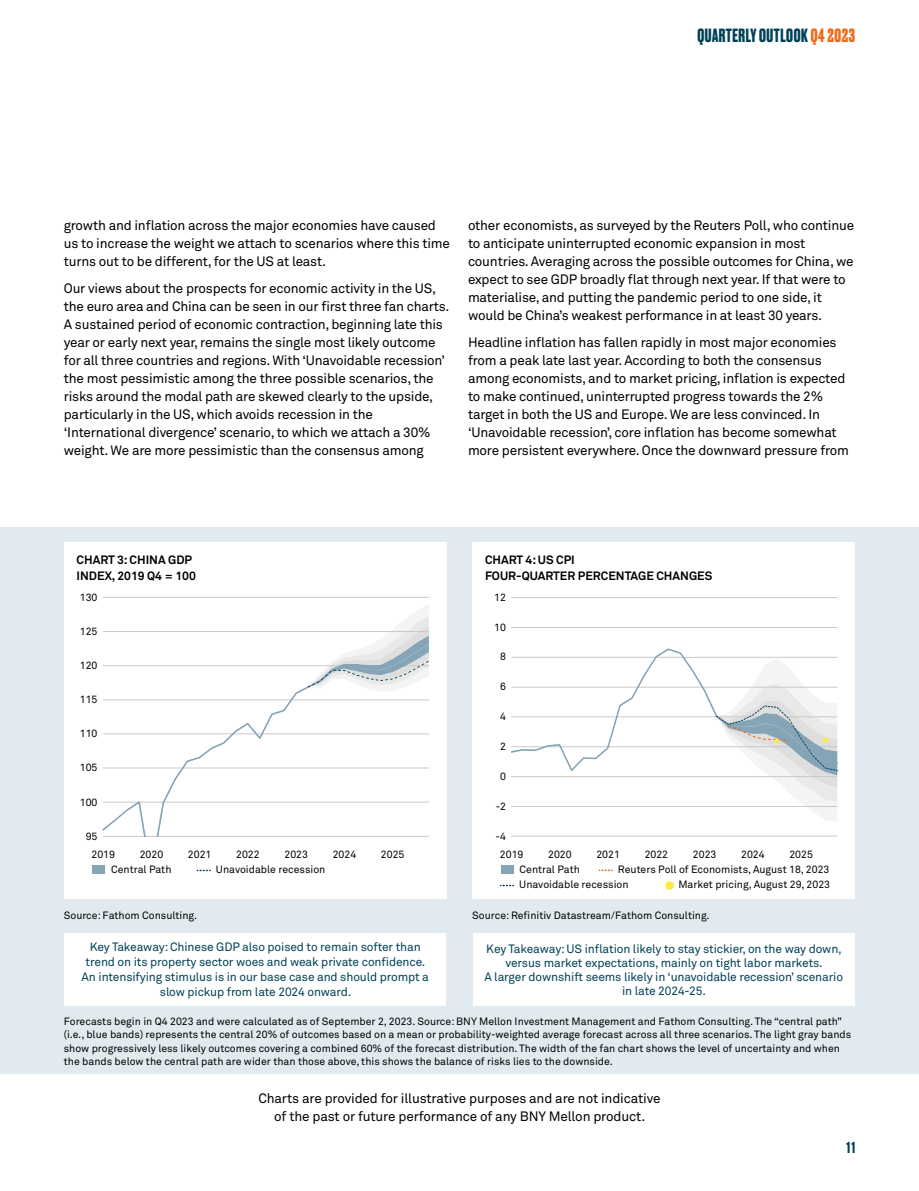
<style>
.page{position:relative;width:919px;height:1191px;background:#fff}
.page>*{position:absolute;margin:0;border:0;box-sizing:border-box;transform-origin:0 0}
.t1{font:700 18px "Druk";letter-spacing:.03em;color:#004157}
.t2{font:700 15px "Druk";color:#004157}
.t3{font:13.5px/18px "Akkurat Pro";letter-spacing:-.015em;color:#000}
.t4{font:12px/14.2px "Akkurat Pro";letter-spacing:-.01em;color:#004157;text-align:center}
.t5{font:700 12px/16.5px "Akkurat Pro";color:#000}
.t6{font:10.5px/13.5px "Akkurat Pro";color:#000}
.t7{font:10.5px "Akkurat Pro";color:#010202}
.s1{color:#ed6a16}
</style>
<div class="page">
<div style="left:0;top:527px;width:918px;height:547px;background:#e1ebef"></div>
<div style="left:472px;top:542px;width:383px;height:356px;background:#fff"></div>
<svg style="left:500px;top:884px;width:14px;height:2px"></svg>
<div style="left:501px;top:865px;width:12px;height:9px;background:#85a5b7"></div>
<svg style="left:599px;top:869px;width:13px;height:2px"></svg>
<div style="left:665px;top:881px;width:8px;height:8px;background:#ffea43;border-radius:50%"></div>
<hr style="left:511px;top:835px;width:326px;height:1px;background:#cbc9c8">
<hr style="left:511px;top:627px;width:326px;height:1px;background:#cbc9c8">
<hr style="left:511px;top:597px;width:326px;height:1px;background:#cbc9c8">
<svg style="left:511px;top:801px;width:326px;height:20px"></svg>
<svg style="left:785px;top:788px;width:52px;height:13px"></svg>
<svg style="left:770px;top:775px;width:67px;height:13px"></svg>
<hr style="left:511px;top:776px;width:326px;height:1px;background:#cbc9c8">
<svg style="left:511px;top:648px;width:326px;height:127px"></svg>
<div style="left:64px;top:542px;width:382px;height:356px;background:#fff"></div>
<svg style="left:197px;top:869px;width:14px;height:2px"></svg>
<div style="left:92px;top:865px;width:13px;height:9px;background:#85a5b7"></div>
<hr style="left:103px;top:597px;width:326px;height:1px;background:#cbc9c8">
<svg style="left:103px;top:605px;width:326px;height:34px"></svg>
<hr style="left:103px;top:836px;width:326px;height:1px;background:#cbc9c8">
<svg style="left:103px;top:639px;width:326px;height:197px"></svg>
<svg style="left:308px;top:660px;width:120px;height:27px"></svg>
<div style="left:473px;top:932px;width:381px;height:73px;background:#fff"></div>
<div style="left:65px;top:932px;width:381px;height:73px;background:#fff"></div>
<h1 class="t1" style="left:697px;top:23px;width:159px">QUARTERLY OUTLOOK <span class="s1">Q4 2023</span></h1>
<p class="t3" style="left:64px;top:216px;width:387px">growth and inflation across the major economies have caused us to increase the weight we attach to scenarios where this time turns out to be different, for the US at least.</p>
<p class="t3" style="left:64px;top:279px;width:387px">Our views about the prospects for economic activity in the US, the euro area and China can be seen in our first three fan charts.<br>A sustained period of economic contraction, beginning late this year or early next year, remains the single most likely outcome for all three countries and regions. With ‘Unavoidable recession’ the most pessimistic among the three possible scenarios, the risks around the modal path are skewed clearly to the upside, particularly in the US, which avoids recession in the ‘International divergence’ scenario, to which we attach a 30% weight. We are more pessimistic than the consensus among</p>
<p class="t3" style="left:468px;top:216px;width:388px">other economists, as surveyed by the Reuters Poll, who continue to anticipate uninterrupted economic expansion in most countries. Averaging across the possible outcomes for China, we expect to see GDP broadly flat through next year. If that were to materialise, and putting the pandemic period to one side, it would be China’s weakest performance in at least 30 years.</p>
<p class="t3" style="left:468px;top:333px;width:382px">Headline inflation has fallen rapidly in most major economies from a peak late last year. According to both the consensus among economists, and to market pricing, inflation is expected to make continued, uninterrupted progress towards the 2% target in both the US and Europe. We are less convinced. In ‘Unavoidable recession’, core inflation has become somewhat more persistent everywhere. Once the downward pressure from</p>
<p class="t5" style="left:77px;top:551px;width:121px">CHART 3: CHINA GDP<br>INDEX, 2019 Q4 = 100</p>
<p class="t7" style="left:80px;top:591px;width:19px">130</p>
<p class="t7" style="left:80px;top:625px;width:19px">125</p>
<p class="t7" style="left:80px;top:659px;width:19px">120</p>
<p class="t7" style="left:80px;top:693px;width:19px">115</p>
<p class="t7" style="left:80px;top:727px;width:19px">110</p>
<p class="t7" style="left:80px;top:761px;width:19px">105</p>
<p class="t7" style="left:80px;top:796px;width:19px">100</p>
<p class="t7" style="left:86px;top:830px;width:13px">95</p>
<p class="t7" style="left:91px;top:848px;width:25px">2019</p>
<p class="t7" style="left:140px;top:848px;width:25px">2020</p>
<p class="t7" style="left:188px;top:848px;width:25px">2021</p>
<p class="t7" style="left:236px;top:848px;width:25px">2022</p>
<p class="t7" style="left:284px;top:848px;width:25px">2023</p>
<p class="t7" style="left:333px;top:848px;width:25px">2024</p>
<p class="t7" style="left:381px;top:848px;width:25px">2025</p>
<p class="t5" style="left:485px;top:551px;width:229px">CHART 4: US CPI<br>FOUR-QUARTER PERCENTAGE CHANGES</p>
<p class="t7" style="left:494px;top:591px;width:13px">12</p>
<p class="t7" style="left:494px;top:621px;width:13px">10</p>
<p class="t7" style="left:500px;top:650px;width:7px">8</p>
<p class="t7" style="left:500px;top:680px;width:7px">6</p>
<p class="t7" style="left:500px;top:710px;width:7px">4</p>
<p class="t7" style="left:500px;top:740px;width:7px">2</p>
<p class="t7" style="left:500px;top:770px;width:7px">0</p>
<p class="t7" style="left:496px;top:800px;width:11px">-2</p>
<p class="t7" style="left:495px;top:830px;width:12px">-4</p>
<p class="t7" style="left:500px;top:848px;width:25px">2019</p>
<p class="t7" style="left:548px;top:848px;width:25px">2020</p>
<p class="t7" style="left:596px;top:848px;width:25px">2021</p>
<p class="t7" style="left:644px;top:848px;width:25px">2022</p>
<p class="t7" style="left:692px;top:848px;width:25px">2023</p>
<p class="t7" style="left:741px;top:848px;width:25px">2024</p>
<p class="t7" style="left:789px;top:848px;width:25px">2025</p>
<p class="t7" style="left:111px;top:863px;width:62px">Central Path</p>
<p class="t7" style="left:618px;top:863px;width:213px">Reuters Poll of Economists, August 18, 2023</p>
<p class="t7" style="left:519px;top:863px;width:62px">Central Path</p>
<p class="t7" style="left:216px;top:863px;width:111px">Unavoidable recession</p>
<p class="t7" style="left:519px;top:878px;width:111px">Unavoidable recession</p>
<p class="t7" style="left:678px;top:878px;width:153px">Market pricing, August 29, 2023</p>
<p class="t6" style="left:64px;top:908px;width:135px">Source: Fathom Consulting.</p>
<p class="t6" style="left:472px;top:908px;width:239px">Source: Refinitiv Datastream/Fathom Consulting.</p>
<p class="t4" style="left:82px;top:940px;width:349px;line-height:15px">Key Takeaway: Chinese GDP also poised to remain softer than trend on its property sector woes and weak private confidence.<br>An intensifying stimulus is in our base case and should prompt a slow pickup from late 2024 onward.</p>
<p class="t6" style="left:64px;top:1014px;width:788px">Forecasts begin in Q4 2023 and were calculated as of September 2, 2023. Source: BNY Mellon Investment Management and Fathom Consulting. The “central path” (i.e., blue bands) represents the central 20% of outcomes based on a mean or probability-weighted average forecast across all three scenarios. The light gray bands show progressively less likely outcomes covering a combined 60% of the forecast distribution. The width of the fan chart shows the level of uncertainty and when the bands below the central path are wider than those above, this shows the balance of risks lies to the downside.</p>
<p class="t3" style="left:258px;top:1089px;width:404px;text-align:center">Charts are provided for illustrative purposes and are not indicative of the past or future performance of any BNY Mellon product.</p>
<p class="t4" style="left:484px;top:941px;width:360px">Key Takeaway: US inflation likely to stay stickier, on the way down, versus market expectations, mainly on tight labor markets.<br>A larger downshift seems likely in ‘unavoidable recession’ scenario in late 2024-25.</p>
<p class="t2" style="left:846px;top:1136px;width:10px">11</p>
</div>
